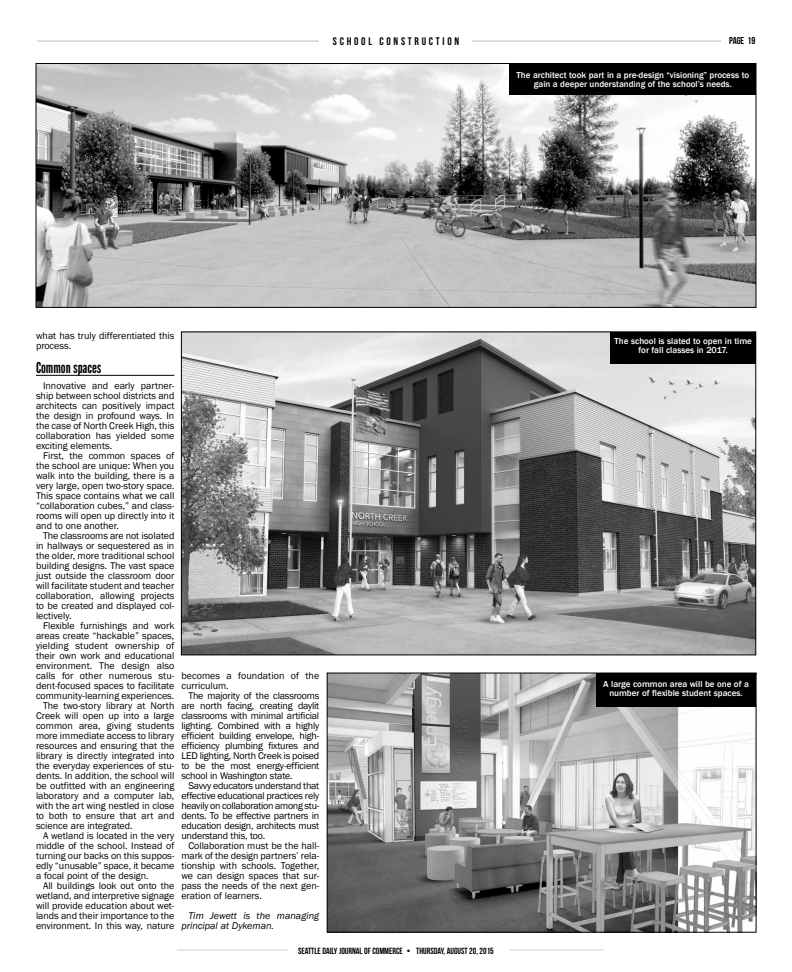
<style>
.page{position:relative;width:792px;height:972px;background:#fff}
.page>*{position:absolute;margin:0;border:0;box-sizing:border-box;transform-origin:0 0}
.t1{font:15px "League Gothic";color:#000}
.t2{font:11px "Bebas Neue";letter-spacing:.25em;color:#000}
.t3{font:10px/10px "Franklin Gothic";color:#000;text-align:justify}
.t4{font:italic 10px/10px "Franklin Gothic";color:#000}
.t5{font:10px "Bebas Neue";color:#000}
.t6{font:500 9px/9px "Franklin Gothic";color:#fff;text-align:center}
.t7{font:9px "Bebas Neue";color:#000}
.s1{color:#fff}
</style>
<div class="page">
<hr style="left:36px;top:41px;width:720px;height:1px;background:#d1d3d4">
<div style="left:319px;top:36px;width:153px;height:12px;background:#fff"></div>
<div style="left:721px;top:36px;width:36px;height:14px;background:#fff"></div>
<hr style="left:177px;top:950px;width:427px;height:1px;background:#d1d3d4">
<div style="left:288px;top:942px;width:222px;height:18px;background:#fff"></div>
<hr style="left:36px;top:375px;width:138px;height:1px;background:#000">
<img style="left:38px;top:65px;width:716px;height:241px">
<div style="left:36px;top:63px;width:720px;height:245px;border:1px solid #000"></div>
<img style="left:183px;top:334px;width:571px;height:319px">
<div style="left:611px;top:332px;width:145px;height:31px;background:#000"></div>
<div style="left:510px;top:64px;width:246px;height:31px;background:#000"></div>
<img style="left:329px;top:675px;width:425px;height:255px">
<div style="left:327px;top:673px;width:429px;height:259px;border:1px solid #000"></div>
<div style="left:596px;top:673px;width:160px;height:33px;background:#000"></div>
<p class="t2" style="left:333px;top:35px;width:128px">SCHOOL CONSTRUCTION</p>
<p class="t5" style="left:729px;top:35px;width:29px">PAGE 19<span class="s1">XX</span></p>
<p class="t6" style="left:517px;top:70px;width:234px">The architect took part in a pre-design “visioning” process to gain a deeper understanding of the school’s needs.</p>
<p class="t3" style="left:36px;top:331px;width:140px">what has truly differentiated this process.</p>
<h1 class="t1" style="left:36px;top:359px;width:67px">Common spaces</h1>
<p class="t3" style="left:36px;top:381px;width:140px;text-indent:7px">Innovative and early partner&shy;ship between school districts and architects can positively impact the design in profound ways. In the case of North Creek High, this collaboration has yielded some exciting elements.</p>
<p class="t3" style="left:36px;top:451px;width:140px;text-indent:7px">First, the common spaces of the school are unique: When you walk into the building, there is a very large, open two-story space.<br>This space contains what we call “collaboration cubes,” and class&shy;rooms will open up directly into it and to one another.</p>
<p class="t3" style="left:36px;top:531px;width:140px;text-indent:7px">The classrooms are not isolated in hallways or sequestered as in the older, more traditional school building designs. The vast space just outside the classroom door will facilitate student and teacher collaboration, allowing projects to be created and displayed col&shy;lectively.</p>
<p class="t3" style="left:43px;top:621px;width:133px">Flexible furnishings and work</p>
<p class="t3" style="left:36px;top:631px;width:140px">areas create “hackable” spaces,</p>
<p class="t3" style="left:36px;top:641px;width:140px">yielding student ownership of</p>
<p class="t3" style="left:36px;top:651px;width:140px">their own work and educational</p>
<p class="t3" style="left:36px;top:661px;width:140px">environment. The design also</p>
<p class="t3" style="left:36px;top:671px;width:140px">calls for other numerous stu-</p>
<p class="t3" style="left:36px;top:681px;width:140px">dent-focused spaces to facilitate</p>
<p class="t3" style="left:36px;top:691px;width:140px">community-learning experiences.</p>
<p class="t3" style="left:43px;top:701px;width:133px">The two-story library at North</p>
<p class="t3" style="left:36px;top:711px;width:140px">Creek will open up into a large</p>
<p class="t3" style="left:36px;top:721px;width:140px">common area, giving students</p>
<p class="t3" style="left:36px;top:731px;width:140px">more immediate access to library</p>
<p class="t3" style="left:36px;top:741px;width:140px">resources and ensuring that the</p>
<p class="t3" style="left:36px;top:751px;width:140px">library is directly integrated into</p>
<p class="t3" style="left:36px;top:761px;width:140px">the everyday experiences of stu-</p>
<p class="t3" style="left:36px;top:771px;width:140px">dents. In addition, the school will</p>
<p class="t3" style="left:36px;top:781px;width:140px">be outfitted with an engineering</p>
<p class="t3" style="left:36px;top:791px;width:140px">laboratory and a computer lab,</p>
<p class="t3" style="left:36px;top:801px;width:140px">with the art wing nestled in close</p>
<p class="t3" style="left:36px;top:811px;width:140px">to both to ensure that art and</p>
<p class="t3" style="left:36px;top:821px;width:98px">science are integrated.</p>
<p class="t3" style="left:43px;top:831px;width:133px">A wetland is located in the very</p>
<p class="t3" style="left:36px;top:841px;width:140px">middle of the school. Instead of</p>
<p class="t3" style="left:36px;top:851px;width:140px">turning our backs on this suppos-</p>
<p class="t3" style="left:36px;top:861px;width:140px">edly “unusable” space, it became</p>
<p class="t3" style="left:36px;top:871px;width:114px">a focal point of the design.</p>
<p class="t3" style="left:43px;top:881px;width:133px">All buildings look out onto the</p>
<p class="t3" style="left:36px;top:891px;width:140px">wetland, and interpretive signage</p>
<p class="t3" style="left:36px;top:901px;width:140px">will provide education about wet-</p>
<p class="t3" style="left:36px;top:911px;width:140px">lands and their importance to the</p>
<p class="t3" style="left:36px;top:921px;width:140px">environment. In this way, nature</p>
<p class="t3" style="left:181px;top:670px;width:139px">becomes a foundation of the curriculum.</p>
<p class="t3" style="left:181px;top:690px;width:139px;text-indent:7px">The majority of the classrooms are north facing, creating daylit classrooms with minimal artificial lighting. Combined with a highly efficient building envelope, high&shy;efficiency plumbing fixtures and LED lighting, North Creek is poised to be the most energy-efficient school in Washington state.</p>
<p class="t3" style="left:181px;top:780px;width:139px;text-indent:7px">Savvy educators understand that effective educational practices rely heavily on collaboration among stu&shy;dents. To be effective partners in education design, architects must understand this, too.</p>
<p class="t3" style="left:181px;top:840px;width:139px;text-indent:7px">Collaboration must be the hall&shy;mark of the design partners’ rela&shy;tionship with schools. Together, we can design spaces that sur&shy;pass the needs of the next gen&shy;eration of learners.</p>
<p class="t4" style="left:181px;top:910px;width:139px;text-indent:7px">Tim Jewett is the managing principal at Dykeman.</p>
<p class="t7" style="left:298px;top:946px;width:197px">SEATTLE DAILY JOURNAL OF COMMERCE • THURSDAY, AUGUST 20, 2015</p>
<p class="t6" style="left:615px;top:337px;width:139px">The school is slated to open in time for fall classes in 2017.</p>
<p class="t6" style="left:603px;top:680px;width:147px">A large common area will be one of a number of flexible student spaces.</p>
</div>
